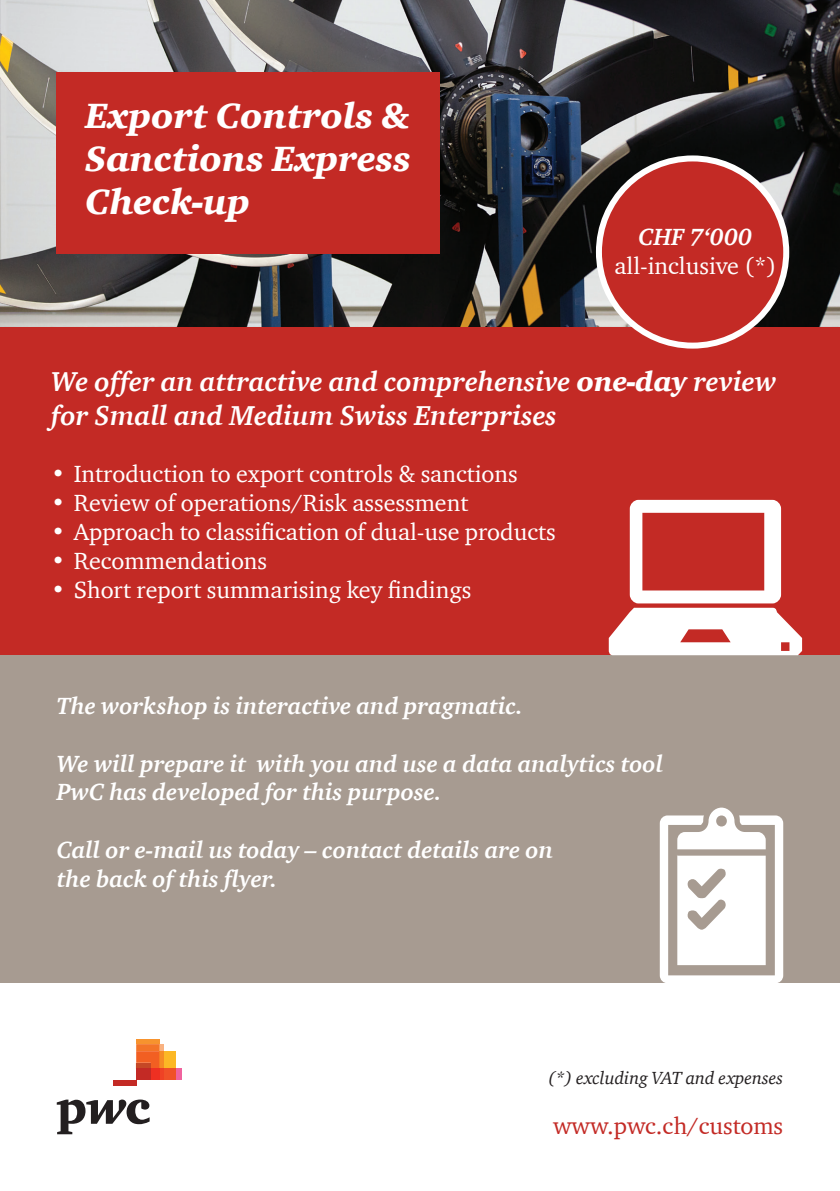
<style>
.page{position:relative;width:840px;height:1191px;background:#fff}
.page>*{position:absolute;margin:0;border:0;box-sizing:border-box;transform-origin:0 0}
.t1{font:italic 900 36px/43.2px "ITC Charter Com";color:#fff;text-align:justify}
.t2{font:italic 700 28px/33.6px "ITC Charter Com";color:#fff}
.t3{font:24px "ITC Charter Com";color:#fff}
.t4{font:italic 700 24px/28.8px "ITC Charter Com";color:#fff}
.t5{font:24px "ITC Charter Com";color:#c32a25}
.t6{font:italic 18px "ITC Charter Com";color:#231f20}
.s1{font-weight:900}
</style>
<div class="page">
<svg style="left:57px;top:1099px;width:92px;height:35px"></svg>
<div style="left:176px;top:1068px;width:5px;height:12px;background:#f0639e"></div>
<div style="left:136px;top:1039px;width:23px;height:5px;background:#f7932e"></div>
<div style="left:164px;top:1051px;width:12px;height:17px;background:#fcb825"></div>
<div style="left:164px;top:1068px;width:12px;height:12px;background:#f05128"></div>
<div style="left:159px;top:1068px;width:5px;height:12px;background:#ef4225"></div>
<svg style="left:136px;top:1044px;width:28px;height:24px"></svg>
<div style="left:151px;top:1068px;width:8px;height:12px;background:#ee3022"></div>
<div style="left:136px;top:1062px;width:15px;height:6px;background:#c54826"></div>
<div style="left:136px;top:1068px;width:15px;height:12px;background:#c32a25"></div>
<div style="left:113px;top:1080px;width:23px;height:6px;background:#c32a25"></div>
<img style="left:0;top:0;width:839px;height:328px">
<div style="left:0;top:328px;width:839px;height:327px;background:#c32a25"></div>
<div style="left:0;top:655px;width:839px;height:327px;background:#a79b91"></div>
<div style="left:57px;top:73px;width:382px;height:181px;background:#c32a25"></div>
<div style="left:598px;top:158px;width:187px;height:187px;background:#c32a25;border-radius:50%"></div>
<div style="left:595px;top:155px;width:193px;height:193px;border:6px solid #fff;border-radius:50%"></div>
<svg style="left:659px;top:807px;width:123px;height:176px"></svg>
<svg style="left:608px;top:500px;width:193px;height:155px"></svg>
<h1 class="t1" style="left:85px;top:93px;width:327px">Export Controls &amp; Sanctions Express Check-up</h1>
<p class="t4" style="left:638px;top:222px;width:115px">CHF 7‘000</p>
<p class="t3" style="left:614px;top:251px;width:163px">all-inclusive (*)</p>
<p class="t2" style="left:51px;top:364px;width:726px">We offer an attractive and comprehensive <span class="s1">one-day</span> review for Small and Medium Swiss Enterprises</p>
<p class="t3" style="left:51px;top:459px;width:468px">• Introduction to export controls &amp; sanctions</p>
<p class="t3" style="left:51px;top:488px;width:418px">• Review of operations/Risk assessment</p>
<p class="t3" style="left:51px;top:517px;width:506px">• Approach to classification of dual-use products</p>
<p class="t3" style="left:51px;top:546px;width:217px">• Recommendations</p>
<p class="t3" style="left:51px;top:574px;width:421px">• Short report summarising key findings</p>
<p class="t4" style="left:57px;top:691px;width:468px">The workshop is interactive and pragmatic.</p>
<p class="t4" style="left:57px;top:748px;width:607px">We will prepare it with you and use a data analytics tool<br>PwC has developed for this purpose.</p>
<p class="t4" style="left:57px;top:835px;width:497px">Call or e-mail us today – contact details are on the back of this flyer.</p>
<p class="t6" style="left:548px;top:1067px;width:236px">(*) excluding VAT and expenses</p>
<p class="t5" style="left:552px;top:1111px;width:231px">www.pwc.ch/customs</p>
</div>
